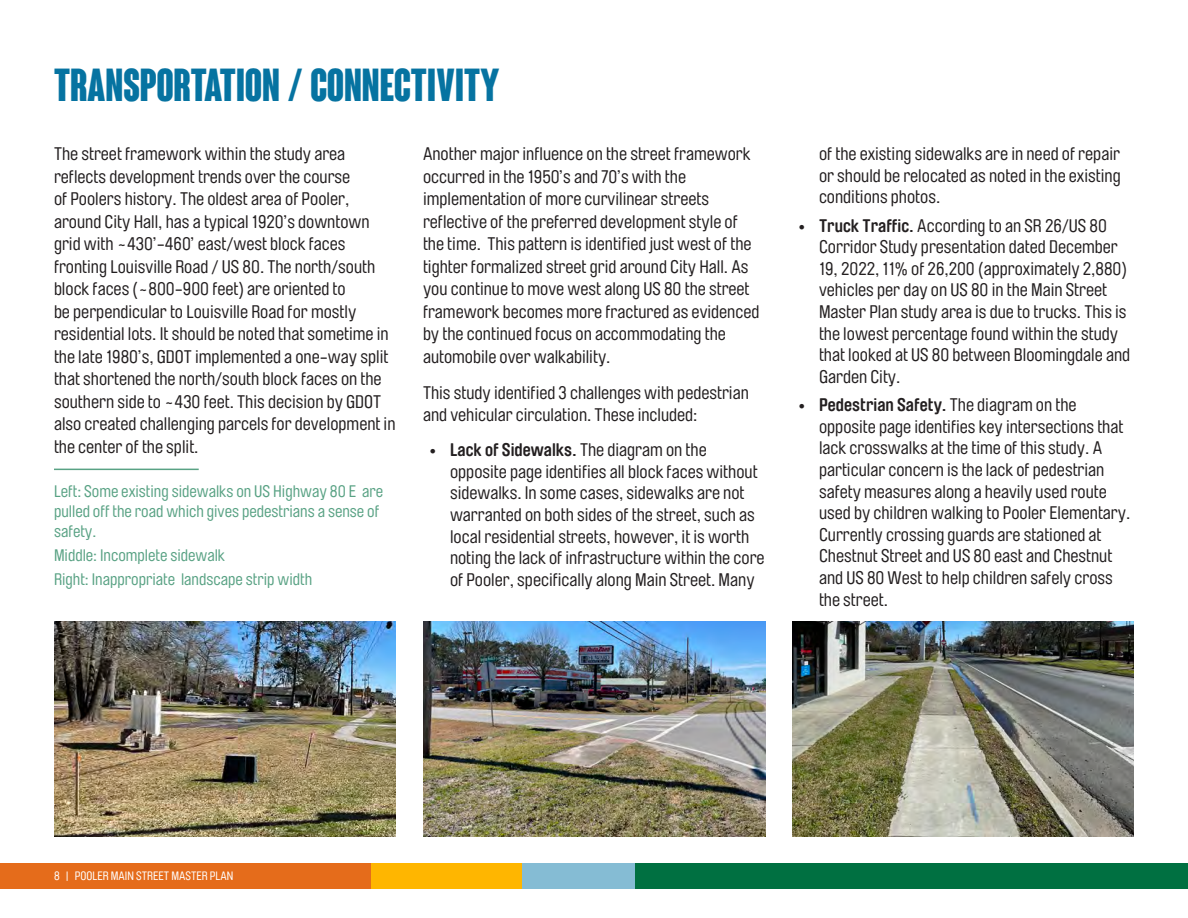
<style>
.page{position:relative;width:1188px;height:918px;background:#fff}
.page>*{position:absolute;margin:0;border:0;box-sizing:border-box;transform-origin:0 0}
.Page_Header{font:700 condensed 45px "Coluna";color:#0673a1}
.Body_Text_-_Black{font:18px/21.6px "Brauer Neue";color:#231f20}
.Caption_-_Green{font:16.5px/19.8px "Brauer Neue";color:#59a284}
.t1{font:12px "Brauer Neue";color:#fff}
.s1{font-weight:700}
</style>
<div class="page">
<div style="left:0;top:863px;width:372px;height:26px;background:#e56c1b"></div>
<div style="left:372px;top:863px;width:150px;height:26px;background:#ffb600"></div>
<div style="left:522px;top:863px;width:113px;height:26px;background:#85bcd4"></div>
<div style="left:635px;top:863px;width:553px;height:26px;background:#007041"></div>
<img style="left:792px;top:621px;width:342px;height:216px">
<img style="left:54px;top:621px;width:342px;height:216px">
<img style="left:423px;top:621px;width:342px;height:216px">
<hr style="left:54px;top:469px;width:145px;height:1px;background:#59a284">
<p class="Page_Header" style="left:54px;top:61px;width:447px">TRANSPORTATION / CONNECTIVITY</p>
<p class="Body_Text_-_Black" style="left:54px;top:143px;width:343px;line-height:22.5px">The street framework within the study area reflects development trends over the course<br>of Poolers history. The oldest area of Pooler, around City Hall, has a typical 1920’s downtown grid with ~430’-460’ east/west block faces fronting Louisville Road / US 80. The north/south block faces (~800-900 feet) are oriented to<br>be perpendicular to Louisville Road for mostly residential lots. It should be noted that sometime in the late 1980’s, GDOT implemented a one-way split that shortened the north/south block faces on the southern side to ~430 feet. This decision by GDOT also created challenging parcels for development in the center of the split.</p>
<p class="Caption_-_Green" style="left:54px;top:482px;width:331px">Left: Some existing sidewalks on US Highway 80 E are pulled off the road which gives pedestrians a sense of safety.</p>
<p class="Caption_-_Green" style="left:54px;top:545px;width:173px">Middle: Incomplete sidewalk</p>
<p class="Caption_-_Green" style="left:54px;top:569px;width:260px">Right: Inappropriate landscape strip width</p>
<p class="Body_Text_-_Black" style="left:423px;top:143px;width:338px;line-height:22.5px">Another major influence on the street framework occurred in the 1950’s and 70’s with the implementation of more curvilinear streets reflective of the preferred development style of the time. This pattern is identified just west of the tighter formalized street grid around City Hall. As you continue to move west along US 80 the street framework becomes more fractured as evidenced by the continued focus on accommodating the automobile over walkability.</p>
<p class="Body_Text_-_Black" style="left:423px;top:381px;width:327px;line-height:22.5px">This study identified 3 challenges with pedestrian and vehicular circulation. These included:</p>
<p class="Body_Text_-_Black" style="left:450px;top:439px;width:316px;text-indent:-20px"><span class="s1">• Lack of Sidewalks.</span> The diagram on the opposite page identifies all block faces without sidewalks. In some cases, sidewalks are not warranted on both sides of the street, such as local residential streets, however, it is worth noting the lack of infrastructure within the core of Pooler, specifically along Main Street. Many</p>
<p class="Body_Text_-_Black" style="left:819px;top:143px;width:303px;text-align:justify">of the existing sidewalks are in need of repair or should be relocated as noted in the existing conditions photos.</p>
<p class="Body_Text_-_Black" style="left:819px;top:215px;width:313px;text-indent:-20px"><span class="s1">• Truck Traffic.</span> According to an SR 26/US 80<br>Corridor Study presentation dated December 19, 2022, 11% of 26,200 (approximately 2,880) vehicles per day on US 80 in the Main Street Master Plan study area is due to trucks. This is the lowest percentage found within the study that looked at US 80 between Bloomingdale and Garden City.</p>
<p class="Body_Text_-_Black" style="left:819px;top:394px;width:313px;text-indent:-20px"><span class="s1">• Pedestrian Safety.</span> The diagram on the opposite page identifies key intersections that lack crosswalks at the time of this study. A particular concern is the lack of pedestrian safety measures along a heavily used route used by children walking to Pooler Elementary.<br>Currently crossing guards are stationed at Chestnut Street and US 80 east and Chestnut and US 80 West to help children safely cross the street.</p>
<p class="t1" style="left:54px;top:869px;width:181px">8 | POOLER MAIN STREET MASTER PLAN</p>
</div>
